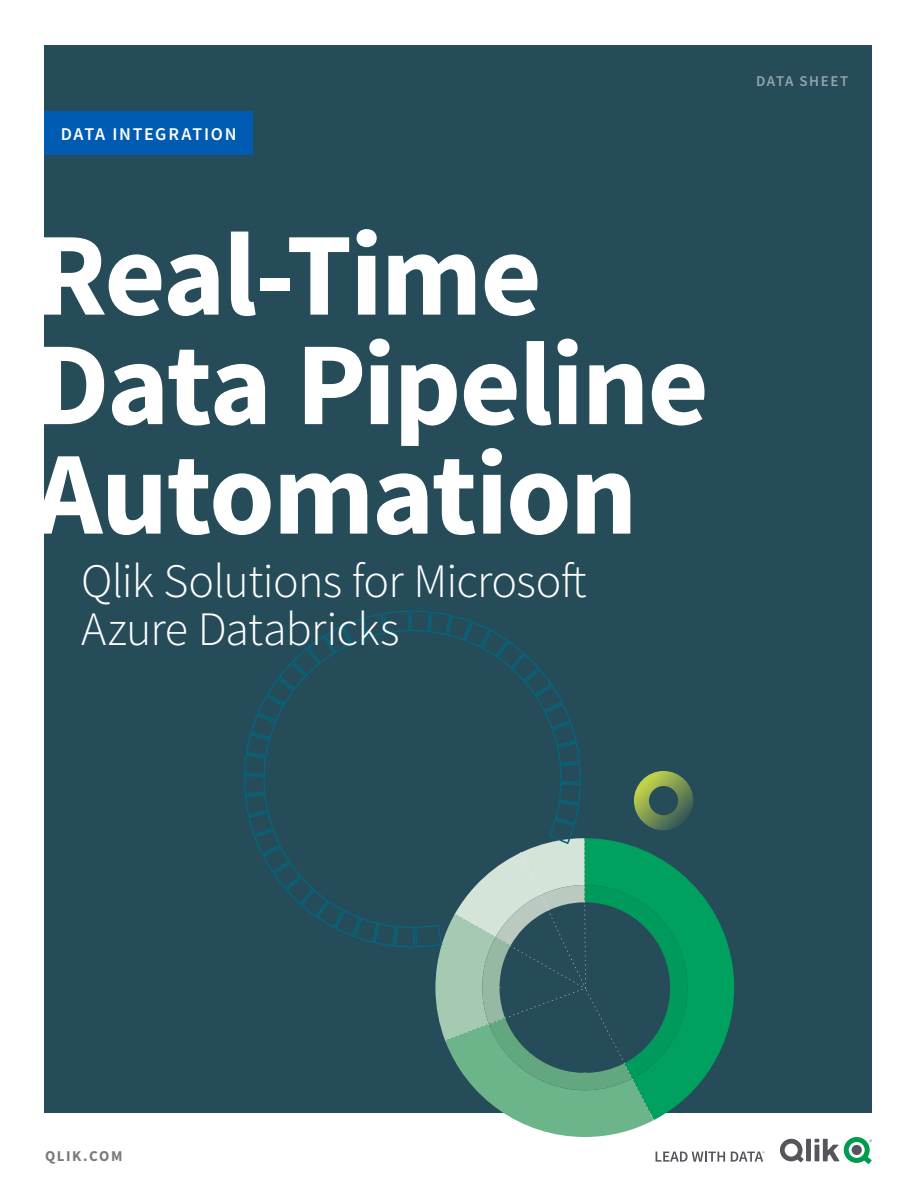
<style>
.page{position:relative;width:918px;height:1188px;background:#fff}
.page>*{position:absolute;margin:0;border:0;box-sizing:border-box;transform-origin:0 0}
.t1{font:700 118.5px/109.5px "Source Sans Pro";letter-spacing:-.02em;color:#fff}
.t2{font:300 48px/48px "Source Sans Pro";letter-spacing:-.015em;color:#fff}
.t3{font:600 18px "Source Sans Pro";letter-spacing:.095em;color:#fff}
.t4{font:600 15px "Source Sans Pro";letter-spacing:.1em;color:#fff}
.t5{font:700 15px "Source Sans Pro";letter-spacing:.105em;color:#7b797d}
</style>
<div class="page">
<div style="left:44px;top:45px;width:828px;height:1068px;background:#264c5a"></div>
<svg style="left:244px;top:611px;width:490px;height:526px"></svg>
<svg style="left:780px;top:1137px;width:92px;height:27px"></svg>
<svg style="left:656px;top:1152px;width:69px;height:10px"></svg>
<svg style="left:731px;top:1152px;width:34px;height:10px"></svg>
<div style="left:44px;top:112px;width:209px;height:43px;background:#005cb3"></div>
<p class="t3" style="left:61px;top:122px;width:177px">DATA INTEGRATION</p>
<h1 class="t1" style="left:34px;top:219px;width:676px">Real-Time<br>Data Pipeline<br>Automation</h1>
<p class="t2" style="left:81px;top:557px;width:507px">Qlik Solutions for Microsoft<br>Azure Databricks</p>
<p class="t4" style="left:756px;top:71px;width:94px">DATA SHEET</p>
<p class="t5" style="left:45px;top:1145px;width:79px">QLIK.COM</p>
</div>
